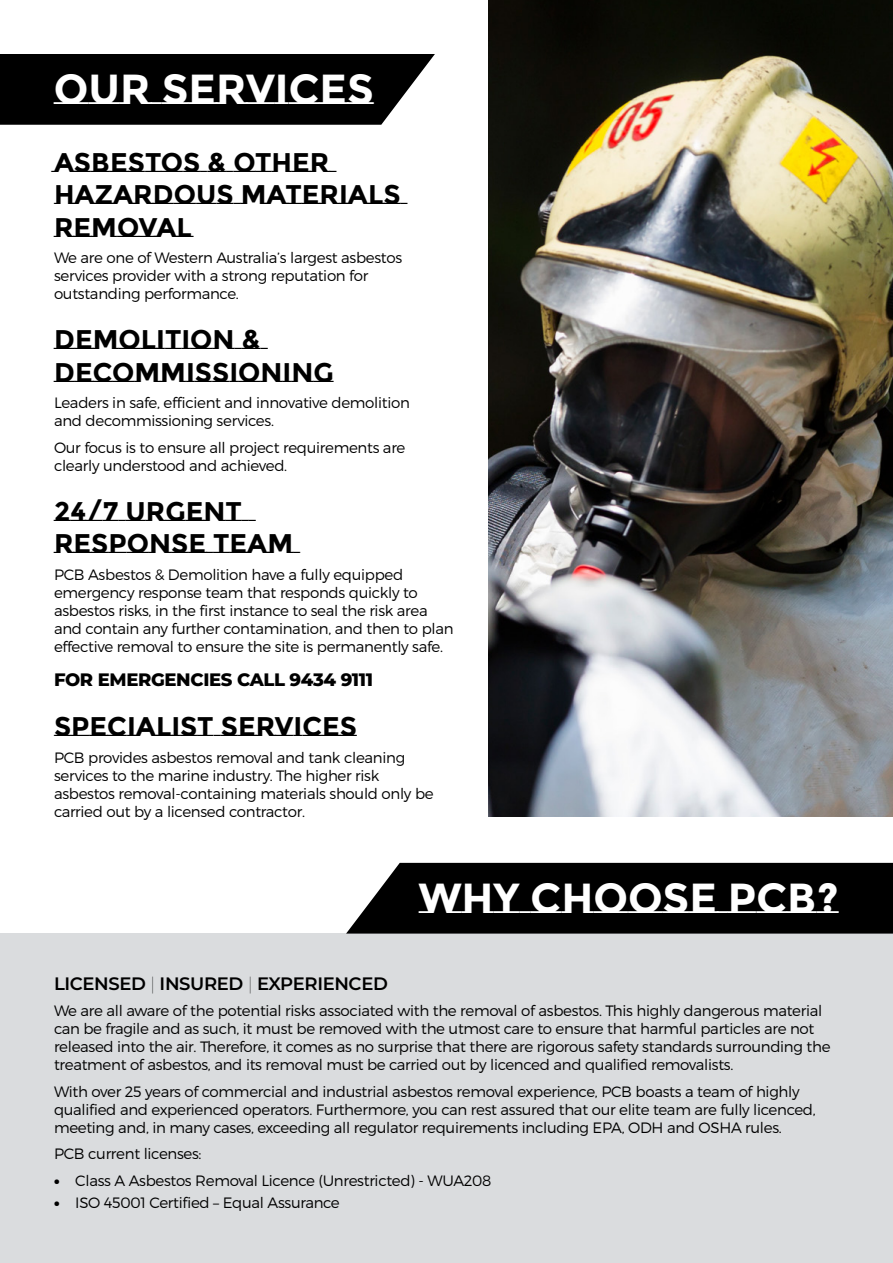
<style>
.page{position:relative;width:893px;height:1263px;background:#fff}
.page>*{position:absolute;margin:0;border:0;box-sizing:border-box;transform-origin:0 0}
.t1{font:700 42px "Montserrat Subrayada";color:#fff}
.t2{font:700 27px/32.4px "Montserrat Subrayada";color:#000}
.t3{font:600 18px "Montserrat";letter-spacing:-.02em;color:#000}
.t4{font:800 18px "Montserrat";letter-spacing:-.02em;color:#000}
.t5{font:300 15px/18px "Montserrat";letter-spacing:-.02em;color:#000}
.s1{font-weight:100}
.s2{font-weight:900}
</style>
<div class="page">
<img style="left:488px;top:0;width:405px;height:816px">
<div style="left:0;top:933px;width:893px;height:330px;background:#dadcde"></div>
<div style="left:346px;top:863px;width:547px;height:70px;background:#000"></div>
<svg style="left:0;top:54px;width:435px;height:71px;background:#101010"></svg>
<h1 class="t1" style="left:54px;top:65px;width:321px">OUR SERVICES</h1>
<h2 class="t2" style="left:54px;top:146px;width:348px">ASBESTOS &amp; OTHER<br>HAZARDOUS MATERIALS<br>REMOVAL</h2>
<p class="t5" style="left:54px;top:248px;width:350px">We are one of Western Australia’s largest asbestos services provider with a strong reputation for outstanding performance.</p>
<h2 class="t2" style="left:54px;top:324px;width:281px">DEMOLITION &amp;<br>DECOMMISSIONING</h2>
<p class="t5" style="left:54px;top:393px;width:357px">Leaders in safe, efficient and innovative demolition and decommissioning services.</p>
<p class="t5" style="left:54px;top:438px;width:353px">Our focus is to ensure all project requirements are clearly understood and achieved.</p>
<h2 class="t2" style="left:54px;top:495px;width:241px">24/7 URGENT<br>RESPONSE TEAM</h2>
<p class="t5" style="left:54px;top:565px;width:401px">PCB Asbestos &amp; Demolition have a fully equipped emergency response team that responds quickly to asbestos risks, in the first instance to seal the risk area and contain any further contamination, and then to plan effective removal to ensure the site is permanently safe.</p>
<p class="t4" style="left:54px;top:666px;width:321px">FOR EMERGENCIES CALL 9434 9111</p>
<h2 class="t2" style="left:54px;top:710px;width:305px">SPECIALIST SERVICES</h2>
<p class="t5" style="left:54px;top:748px;width:381px">PCB provides asbestos removal and tank cleaning services to the marine industry. The higher risk asbestos removal-containing materials should only be carried out by a licensed contractor.</p>
<h1 class="t1" style="left:419px;top:873px;width:422px">WHY CHOOSE PCB?</h1>
<p class="t3" style="left:54px;top:970px;width:335px">LICENSED <span class="s1">|</span> INSURED <span class="s1">|</span> EXPERIENCED</p>
<p class="t5" style="left:54px;top:1002px;width:778px">We are all aware of the potential risks associated with the removal of asbestos. This highly dangerous material can be fragile and as such, it must be removed with the utmost care to ensure that harmful particles are not released into the air. Therefore, it comes as no surprise that there are rigorous safety standards surrounding the treatment of asbestos, and its removal must be carried out by licenced and qualified removalists.</p>
<p class="t5" style="left:54px;top:1082px;width:763px">With over 25 years of commercial and industrial asbestos removal experience, PCB boasts a team of highly qualified and experienced operators. Furthermore, you can rest assured that our elite team are fully licenced, meeting and, in many cases, exceeding all regulator requirements including EPA, ODH and OSHA rules.</p>
<p class="t5" style="left:54px;top:1145px;width:149px">PCB current licenses:</p>
<p class="t5" style="left:54px;top:1171px;width:439px"><span class="s2">•</span> Class A Asbestos Removal Licence (Unrestricted) - WUA208</p>
<p class="t5" style="left:54px;top:1193px;width:287px"><span class="s2">•</span> ISO 45001 Certified – Equal Assurance</p>
</div>
